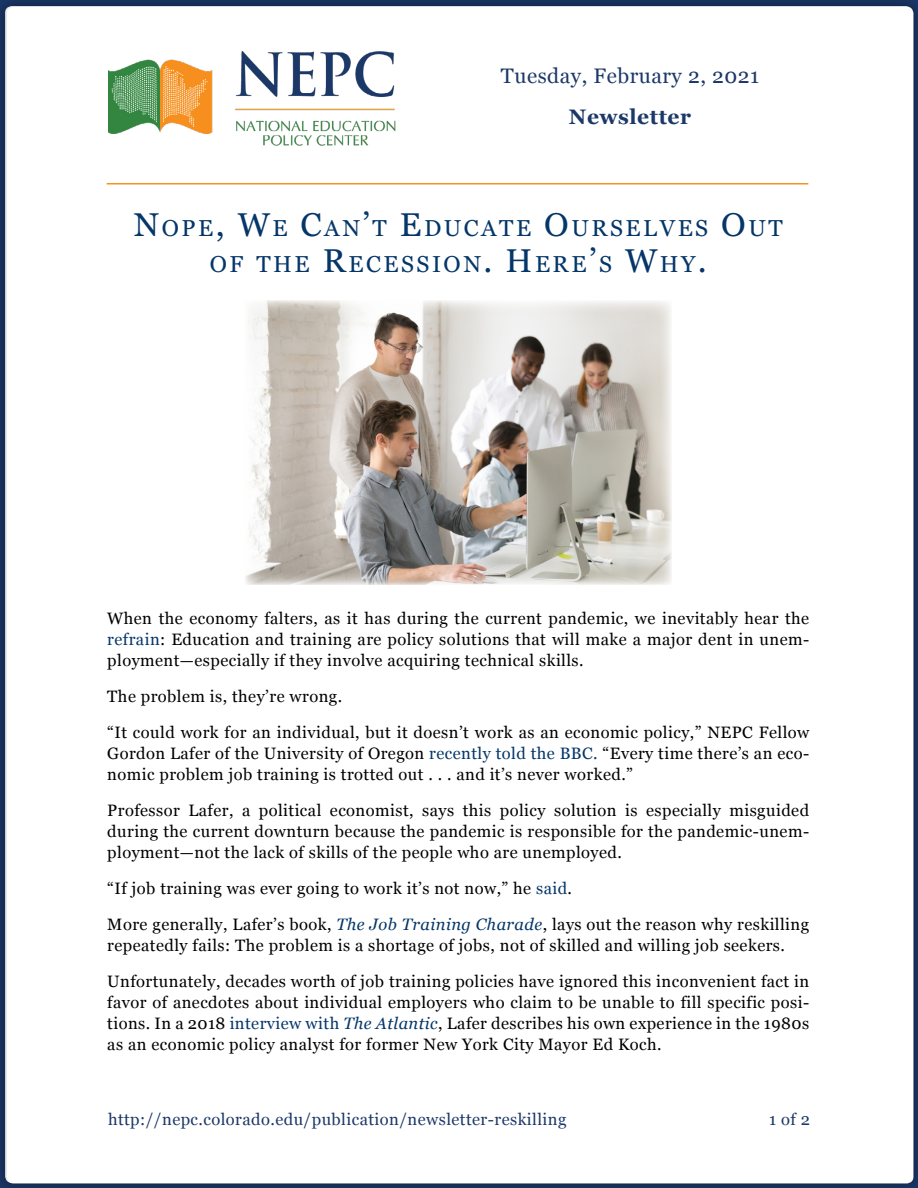
<style>
.page{position:relative;width:918px;height:1188px;background:#fff}
.page>*{position:absolute;margin:0;border:0;box-sizing:border-box;transform-origin:0 0}
.t1{font:23.1px/36px "Georgia";letter-spacing:.11em;color:#053669;text-align:center}
.t2{font:21px "Georgia";letter-spacing:.025em;color:#1c3868}
.t3{font:700 21px "Georgia";letter-spacing:.025em;color:#1c3868}
.t4{font:16.5px/21px "Georgia";letter-spacing:.025em;color:#000}
.t5{font:16.5px "Georgia";letter-spacing:.025em;color:#1c3868}
.s1{font-size:33px}
.s2{color:#053669}
.s3{font-style:italic;color:#053669}
</style>
<div class="page">
<div style="left:0;top:0;width:918px;height:1188px;background:#000;opacity:.25"></div>
<div style="left:7px;top:7px;width:906px;height:1176px;background:#fff;border-radius:7px"></div>
<hr style="left:107px;top:183px;width:701px;height:1px;background:#f7901e">
<img style="left:245px;top:300px;width:427px;height:285px">
<img style="left:108px;top:51px;width:288px;height:95px">
<p class="t2" style="left:501px;top:61px;width:260px">Tuesday, February 2, 2021</p>
<p class="t3" style="left:569px;top:101px;width:124px">Newsletter</p>
<h1 class="t1" style="left:134px;top:210px;width:650px"><span class="s1">N</span>OPE<span class="s1">, W</span>E <span class="s1">C</span>AN<span class="s1">’</span>T <span class="s1">E</span>DUCATE <span class="s1">O</span>URSELVES <span class="s1">O</span>UT<br>OF THE <span class="s1">R</span>ECESSION<span class="s1">. H</span>ERE<span class="s1">’</span>S <span class="s1">W</span>HY<span class="s1">.</span></h1>
<p class="t4" style="left:107px;top:607px;width:703px;text-align:justify">When the economy falters, as it has during the current pandemic, we inevitably hear the <span class="s2">refrain</span>: Education and training are policy solutions that will make a major dent in unem&shy;ployment—especially if they involve acquiring technical skills.</p>
<p class="t4" style="left:107px;top:677px;width:704px;line-height:36px">The problem is, they’re wrong.<br>“It could work for an individual, but it doesn’t work as an economic policy,” NEPC Fellow</p>
<p class="t4" style="left:107px;top:742px;width:703px">Gordon Lafer of the University of Oregon <span class="s2">recently told the BBC.</span> “Every time there’s an eco&shy;nomic problem job training is trotted out . . . and it’s never worked.”</p>
<p class="t4" style="left:107px;top:799px;width:703px;text-align:justify">Professor Lafer, a political economist, says this policy solution is especially misguided during the current downturn because the pandemic is responsible for the pandemic-unem&shy;ployment—not the lack of skills of the people who are unemployed.</p>
<p class="t4" style="left:107px;top:869px;width:703px;line-height:36px">“If job training was ever going to work it’s not now,” he <span class="s2">said</span>.<br>More generally, Lafer’s book, <span class="s3">The Job Training Charade</span>, lays out the reason why reskilling</p>
<p class="t4" style="left:107px;top:926px;width:703px;line-height:36px">repeatedly fails: The problem is a shortage of jobs, not of skilled and willing job seekers.<br>Unfortunately, decades worth of job training policies have ignored this inconvenient fact in</p>
<p class="t4" style="left:107px;top:991px;width:703px;text-align:justify">favor of anecdotes about individual employers who claim to be unable to fill specific posi&shy;tions. In a 2018 <span class="s2">interview with</span> <span class="s3">The Atlantic</span>, Lafer describes his own experience in the 1980s as an economic policy analyst for former New York City Mayor Ed Koch.</p>
<p class="t5" style="left:108px;top:1107px;width:460px">http://nepc.colorado.edu/publication/newsletter-reskilling</p>
<p class="t5" style="left:769px;top:1107px;width:42px">1 of 2</p>
</div>
